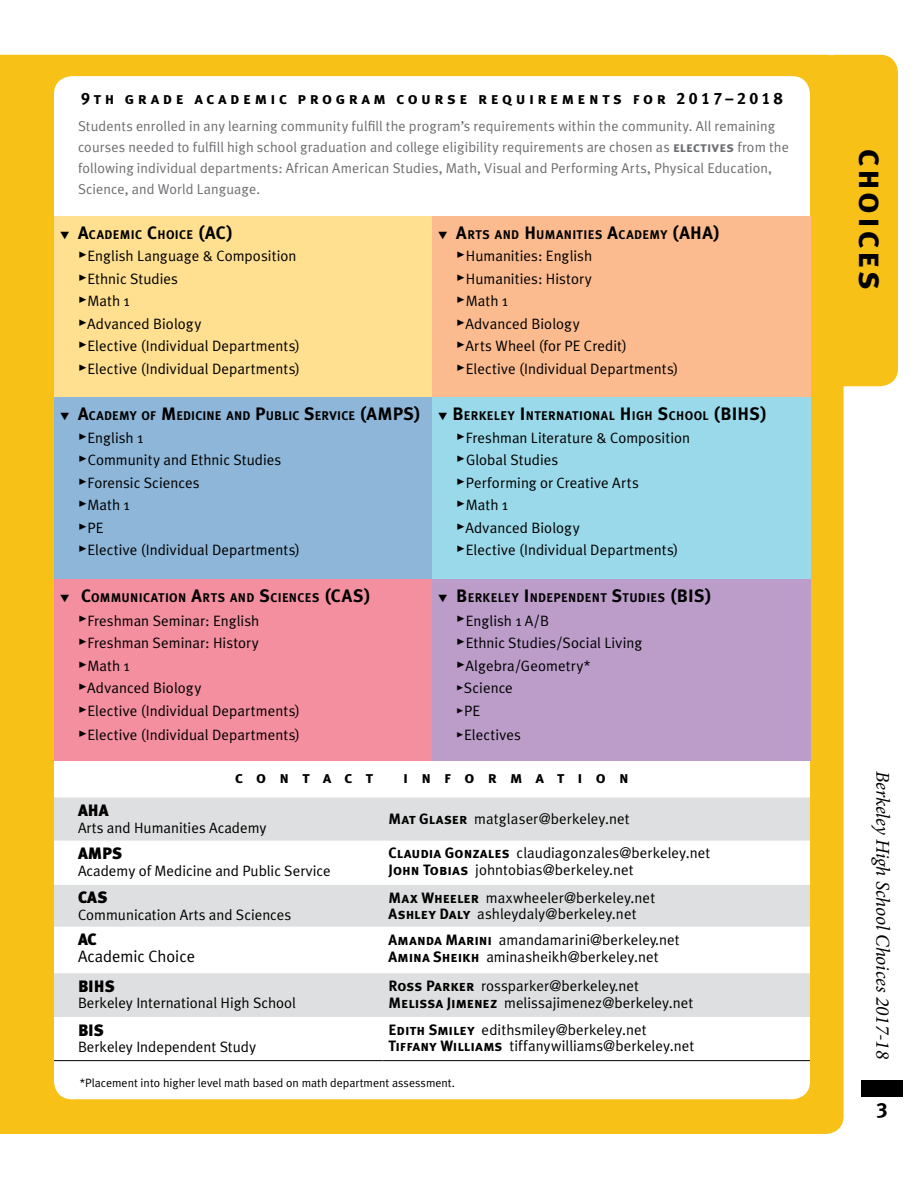
<style>
.page{position:relative;width:918px;height:1188px;background:#fff}
.page>*{position:absolute;margin:0;border:0;box-sizing:border-box;transform-origin:0 0}
.t1{font:36px "Meta Plus Bold Caps";letter-spacing:.08em;color:#000}
.t2{font:700 21px "Meta Plus";color:#000}
.t3{font:italic 19.5px "Minion Pro";letter-spacing:-.005em;color:#000}
.t4{font:18px "Meta Plus Bold Caps";color:#000}
.t5{font:16.5px "Meta Plus Bold Caps";letter-spacing:.21em;color:#000}
.t6{font:900 16.5px "Meta Plus";color:#000}
.t7{font:16.5px "Meta Plus Bold Caps";letter-spacing:.8em;color:#000}
.t8{font:16.5px "Meta Plus Normal";color:#000}
.t9{font:15px/16.5px "Meta Plus Normal";letter-spacing:.005em;color:#000}
.t10{font:14.25px/21px "Meta Plus Normal";letter-spacing:.005em;color:#6d6e71}
.t11{font:12.6px "Meta Plus Bold Caps";letter-spacing:.025em;color:#000}
.t12{font:12px "Meta Plus Normal";color:#000}
.s1{font-family:"Meta Plus Bold Caps"}
.s2{font-size:18px}
.s3{font-family:"Meta Plus Bold Caps";font-size:18px}
</style>
<div class="page">
<div style="left:861px;top:1081px;width:42px;height:16px;background:#000"></div>
<div style="left:13px;top:55px;width:831px;height:1079px;background:#f8c118"></div>
<div style="left:817px;top:55px;width:81px;height:331px;background:#f8c118;border-radius:18px"></div>
<div style="left:0;top:55px;width:13px;height:1079px;background:#f8c118"></div>
<div style="left:54px;top:76px;width:756px;height:1023px;background:#fff;border-radius:18px"></div>
<div style="left:54px;top:216px;width:378px;height:182px;background:#ffe090"></div>
<div style="left:432px;top:216px;width:379px;height:182px;background:#fbbb8f"></div>
<div style="left:54px;top:398px;width:378px;height:181px;background:#8db6d8"></div>
<div style="left:432px;top:398px;width:379px;height:181px;background:#9ad9e9"></div>
<div style="left:54px;top:579px;width:378px;height:182px;background:#f48fa0"></div>
<div style="left:432px;top:579px;width:379px;height:182px;background:#bc9dca"></div>
<svg style="left:54px;top:798px;width:756px;height:219px;fill:#dedfe0"></svg>
<hr style="left:54px;top:1060px;width:329px;height:1px;background:#000">
<hr style="left:383px;top:1060px;width:427px;height:1px;background:#000">
<svg style="left:88px;top:934px;width:9px;height:11px"></svg>
<p class="t5" style="left:81px;top:89px;width:703px">9th grade academic program course requirements for 2017–2018</p>
<p class="t10" style="left:78px;top:116px;width:712px">Students enrolled in any learning community fulfill the program’s requirements within the community. All remaining courses needed to fulfill high school graduation and college eligibility requirements are chosen as <span class="s1">electives</span> from the following individual departments: African American Studies, Math, Visual and Performing Arts, Physical Education, Science, and World Language.</p>
<p class="t11" style="left:60px;top:227px;width:174px">▼ <span class="s2">A</span>CADEMIC <span class="s2">C</span>HOICE <span class="s2">(AC)</span></p>
<p class="t9" style="left:78px;top:247px;width:220px"><span class="s3">•</span>English Language &amp; Composition</p>
<p class="t9" style="left:78px;top:270px;width:102px"><span class="s3">•</span>Ethnic Studies</p>
<p class="t9" style="left:78px;top:292px;width:53px"><span class="s3">•</span>Math 1</p>
<p class="t9" style="left:78px;top:315px;width:125px"><span class="s3">•</span>Advanced Biology</p>
<p class="t9" style="left:78px;top:337px;width:224px"><span class="s3">•</span>Elective (Individual Departments)</p>
<p class="t9" style="left:78px;top:360px;width:224px"><span class="s3">•</span>Elective (Individual Departments)</p>
<p class="t11" style="left:438px;top:227px;width:283px">▼ <span class="s2">A</span>RTS AND <span class="s2">H</span> UMANITIES <span class="s2">A</span>CADEMY <span class="s2">(AHA)</span></p>
<p class="t9" style="left:456px;top:247px;width:137px"><span class="s3">•</span>Humanities: English</p>
<p class="t9" style="left:456px;top:270px;width:137px"><span class="s3">•</span>Humanities: History</p>
<p class="t9" style="left:456px;top:292px;width:53px"><span class="s3">•</span>Math 1</p>
<p class="t9" style="left:456px;top:315px;width:125px"><span class="s3">•</span>Advanced Biology</p>
<p class="t9" style="left:456px;top:337px;width:172px"><span class="s3">•</span>Arts Wheel (for PE Credit)</p>
<p class="t9" style="left:456px;top:360px;width:224px"><span class="s3">•</span>Elective (Individual Departments)</p>
<p class="t11" style="left:60px;top:408px;width:362px">▼ <span class="s2">A</span>CADEMY OF <span class="s2">M</span> EDICINE AND <span class="s2">P</span>UBLIC <span class="s2">S</span>ERVICE <span class="s2">(AMPS)</span></p>
<p class="t9" style="left:78px;top:429px;width:67px"><span class="s3">•</span>English 1</p>
<p class="t9" style="left:78px;top:451px;width:205px"><span class="s3">•</span>Community and Ethnic Studies</p>
<p class="t9" style="left:78px;top:474px;width:123px"><span class="s3">•</span>Forensic Sciences</p>
<p class="t9" style="left:78px;top:496px;width:53px"><span class="s3">•</span>Math 1</p>
<p class="t9" style="left:78px;top:519px;width:27px"><span class="s3">•</span>PE</p>
<p class="t9" style="left:78px;top:541px;width:224px"><span class="s3">•</span>Elective (Individual Departments)</p>
<p class="t11" style="left:60px;top:590px;width:312px">▼ <span class="s2">C</span>OMMUNICATION <span class="s2">A</span>RTS AND <span class="s2">S</span>CIENCES <span class="s2">(CAS)</span></p>
<p class="t9" style="left:78px;top:612px;width:183px"><span class="s3">•</span>Freshman Seminar: English</p>
<p class="t9" style="left:78px;top:634px;width:182px"><span class="s3">•</span>Freshman Seminar: History</p>
<p class="t9" style="left:78px;top:657px;width:53px"><span class="s3">•</span>Math 1</p>
<p class="t9" style="left:78px;top:679px;width:125px"><span class="s3">•</span>Advanced Biology</p>
<p class="t9" style="left:78px;top:702px;width:224px"><span class="s3">•</span>Elective (Individual Departments)</p>
<p class="t9" style="left:78px;top:726px;width:224px"><span class="s3">•</span>Elective (Individual Departments)</p>
<p class="t11" style="left:438px;top:408px;width:293px">▼ <span class="s2">B</span> ERKELEY <span class="s2">I</span> NTERNATIONAL <span class="s2">H</span> IGH <span class="s2">S</span>CHOOL <span class="s2">(BIHS</span></p>
<p class="t4" style="left:760px;top:403px;width:8px">)</p>
<p class="t9" style="left:456px;top:429px;width:235px"><span class="s3">•</span>Freshman Literature &amp; Composition</p>
<p class="t9" style="left:456px;top:451px;width:104px"><span class="s3">•</span>Global Studies</p>
<p class="t9" style="left:456px;top:474px;width:184px"><span class="s3">•</span>Performing or Creative Arts</p>
<p class="t9" style="left:456px;top:496px;width:53px"><span class="s3">•</span>Math 1</p>
<p class="t9" style="left:456px;top:519px;width:125px"><span class="s3">•</span>Advanced Biology</p>
<p class="t9" style="left:456px;top:541px;width:224px"><span class="s3">•</span>Elective (Individual Departments)</p>
<p class="t11" style="left:438px;top:590px;width:275px">▼ <span class="s2">B</span>ERKELEY <span class="s2">I</span> NDEPENDENT <span class="s2">S</span>TUDIES <span class="s2">(BIS)</span></p>
<p class="t9" style="left:456px;top:612px;width:94px"><span class="s3">•</span>English 1 A/B</p>
<p class="t9" style="left:456px;top:634px;width:187px"><span class="s3">•</span>Ethnic Studies/Social Living</p>
<p class="t9" style="left:456px;top:657px;width:136px"><span class="s3">•</span>Algebra/Geometry*</p>
<p class="t9" style="left:456px;top:679px;width:58px"><span class="s1">•</span>Science</p>
<p class="t9" style="left:456px;top:702px;width:25px"><span class="s1">•</span>PE</p>
<p class="t9" style="left:456px;top:726px;width:66px"><span class="s1">•</span>Electives</p>
<p class="t7" style="left:235px;top:767px;width:139px">contact</p>
<p class="t7" style="left:403px;top:767px;width:227px">information</p>
<p class="t6" style="left:78px;top:801px;width:27px">AHA</p>
<p class="t9" style="left:78px;top:819px;width:190px">Arts and Humanities Academy</p>
<p class="t9" style="left:389px;top:811px;width:243px"><span class="s1">Mat Glaser</span> matglaser@berkeley.net</p>
<p class="t6" style="left:78px;top:844px;width:46px">AMPS</p>
<p class="t9" style="left:78px;top:862px;width:254px">Academy of Medicine and Public Service</p>
<p class="t9" style="left:389px;top:845px;width:323px"><span class="s1">Claudia Gonzales</span> claudiagonzales@berkeley.net<br><span class="s1">John Tobias</span> johntobias@berkeley.net</p>
<p class="t6" style="left:78px;top:888px;width:31px">CAS</p>
<p class="t9" style="left:78px;top:906px;width:215px">Communication Arts and Sciences</p>
<p class="t9" style="left:389px;top:889px;width:268px"><span class="s1">Max Wheeler</span> maxwheeler@berkeley.net<br><span class="s1">Ashley Daly</span> ashleydaly@berkeley.net</p>
<p class="t6" style="left:78px;top:930px;width:20px">AC</p>
<p class="t8" style="left:78px;top:947px;width:119px">Academic Choice</p>
<p class="t9" style="left:389px;top:931px;width:293px;line-height:17.2px"><span class="s1">Amanda Marini</span> amandamarini@berkeley.net<br><span class="s1">Amina Sheikh</span> aminasheikh@berkeley.net</p>
<p class="t6" style="left:78px;top:976px;width:33px">BIHS</p>
<p class="t9" style="left:78px;top:995px;width:220px">Berkeley International High School</p>
<p class="t9" style="left:389px;top:977px;width:306px"><span class="s1">Ross Parker</span> rossparker@berkeley.net<br><span class="s1">Melissa Jimenez</span> melissajimenez@berkeley.net</p>
<p class="t6" style="left:78px;top:1020px;width:22px">BIS</p>
<p class="t9" style="left:78px;top:1038px;width:180px">Berkeley Independent Study</p>
<p class="t9" style="left:389px;top:1021px;width:307px"><span class="s1">Edith Smiley</span> edithsmiley@berkeley.net<br><span class="s1">Tiffany Williams</span> tiffanywilliams@berkeley.net</p>
<p class="t12" style="left:80px;top:1076px;width:377px">*Placement into higher level math based on math department assessment.</p>
<h1 class="t1" style="left:892px;top:149px;width:144px;rotate:90deg">choices</h1>
<h3 class="t3" style="left:896px;top:771px;width:290px;rotate:90deg">Berkeley High School Choices 2017-18</h3>
<h2 class="t2" style="left:877px;top:1095px;width:12px">3</h2>
</div>
